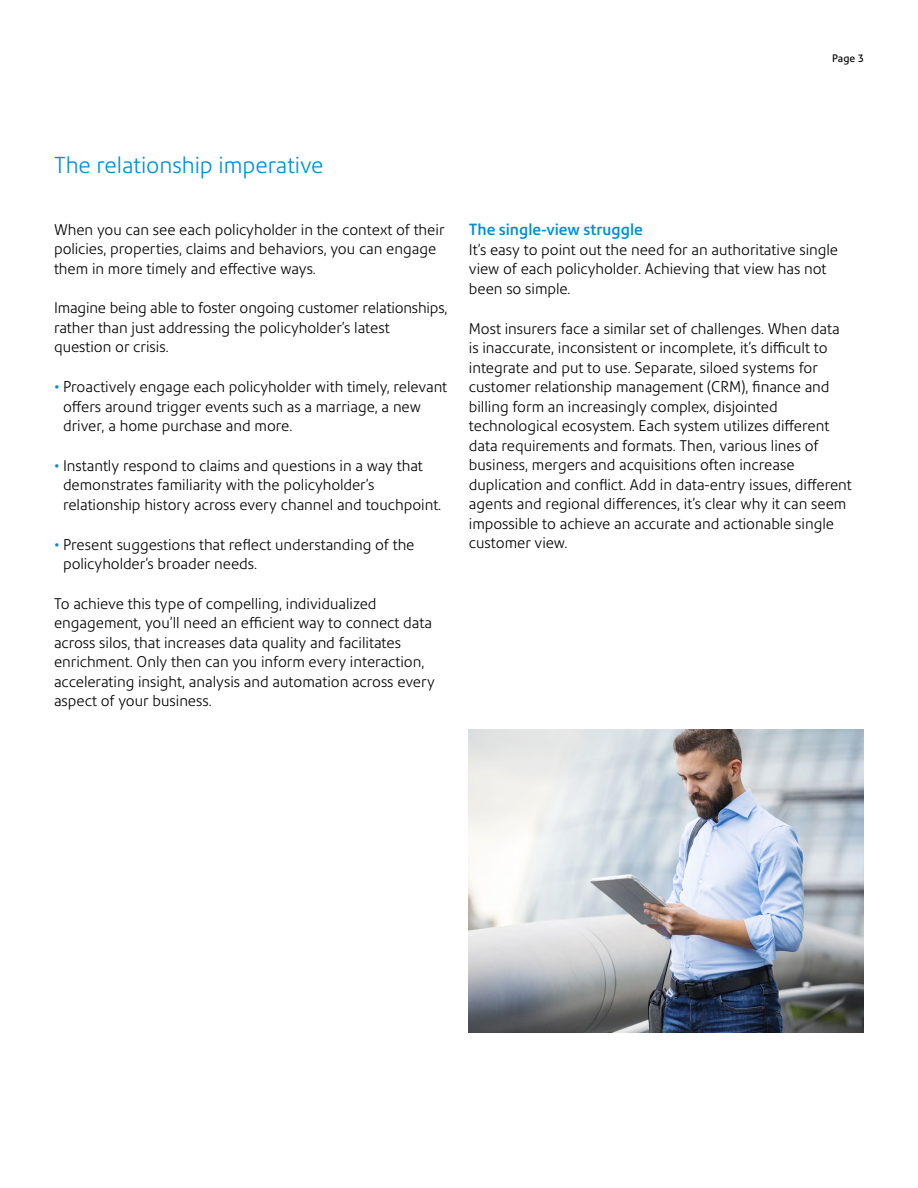
<style>
.page{position:relative;width:918px;height:1188px;background:#fff}
.page>*{position:absolute;margin:0;border:0;box-sizing:border-box;transform-origin:0 0}
.t1{font:300 22.5px "Precision Sans";color:#008fd5}
.t2{font:500 15.75px "Precision Sans";color:#008fd5}
.t3{font:300 15px/19.5px "Precision Sans";color:#000}
.t4{font:10.5px "Precision Sans";color:#000}
.s1{color:#008fd5}
</style>
<div class="page">
<img style="left:469px;top:729px;width:395px;height:303px">
<p class="t4" style="left:832px;top:52px;width:33px">Page 3</p>
<h1 class="t1" style="left:54px;top:152px;width:271px">The relationship imperative</h1>
<p class="t3" style="left:54px;top:220px;width:392px">When you can see each policyholder in the context of their policies, properties, claims and behaviors, you can engage them in more timely and effective ways.</p>
<p class="t3" style="left:54px;top:298px;width:395px">Imagine being able to foster ongoing customer relationships, rather than just addressing the policyholder’s latest question or crisis.</p>
<p class="t3" style="left:63px;top:377px;width:386px;text-indent:-9px"><span class="s1">•</span> Proactively engage each policyholder with timely, relevant offers around trigger events such as a marriage, a new driver, a home purchase and more.</p>
<p class="t3" style="left:63px;top:456px;width:380px;text-indent:-9px"><span class="s1">•</span> Instantly respond to claims and questions in a way that demonstrates familiarity with the policyholder’s relationship history across every channel and touchpoint.</p>
<p class="t3" style="left:63px;top:535px;width:353px;text-indent:-9px"><span class="s1">•</span> Present suggestions that reflect understanding of the policyholder’s broader needs.</p>
<p class="t3" style="left:54px;top:594px;width:382px">To achieve this type of compelling, individualized engagement, you’ll need an efficient way to connect data across silos, that increases data quality and facilitates enrichment. Only then can you inform every interaction, accelerating insight, analysis and automation across every aspect of your business.</p>
<p class="t2" style="left:469px;top:220px;width:175px">The single-view struggle</p>
<p class="t3" style="left:469px;top:240px;width:371px">It’s easy to point out the need for an authoritative single view of each policyholder. Achieving that view has not been so simple.</p>
<p class="t3" style="left:469px;top:318px;width:385px">Most insurers face a similar set of challenges. When data is inaccurate, inconsistent or incomplete, it’s difficult to integrate and put to use. Separate, siloed systems for customer relationship management (CRM), finance and billing form an increasingly complex, disjointed technological ecosystem. Each system utilizes different data requirements and formats. Then, various lines of business, mergers and acquisitions often increase duplication and conflict. Add in data-entry issues, different agents and regional differences, it’s clear why it can seem impossible to achieve an accurate and actionable single customer view.</p>
</div>
